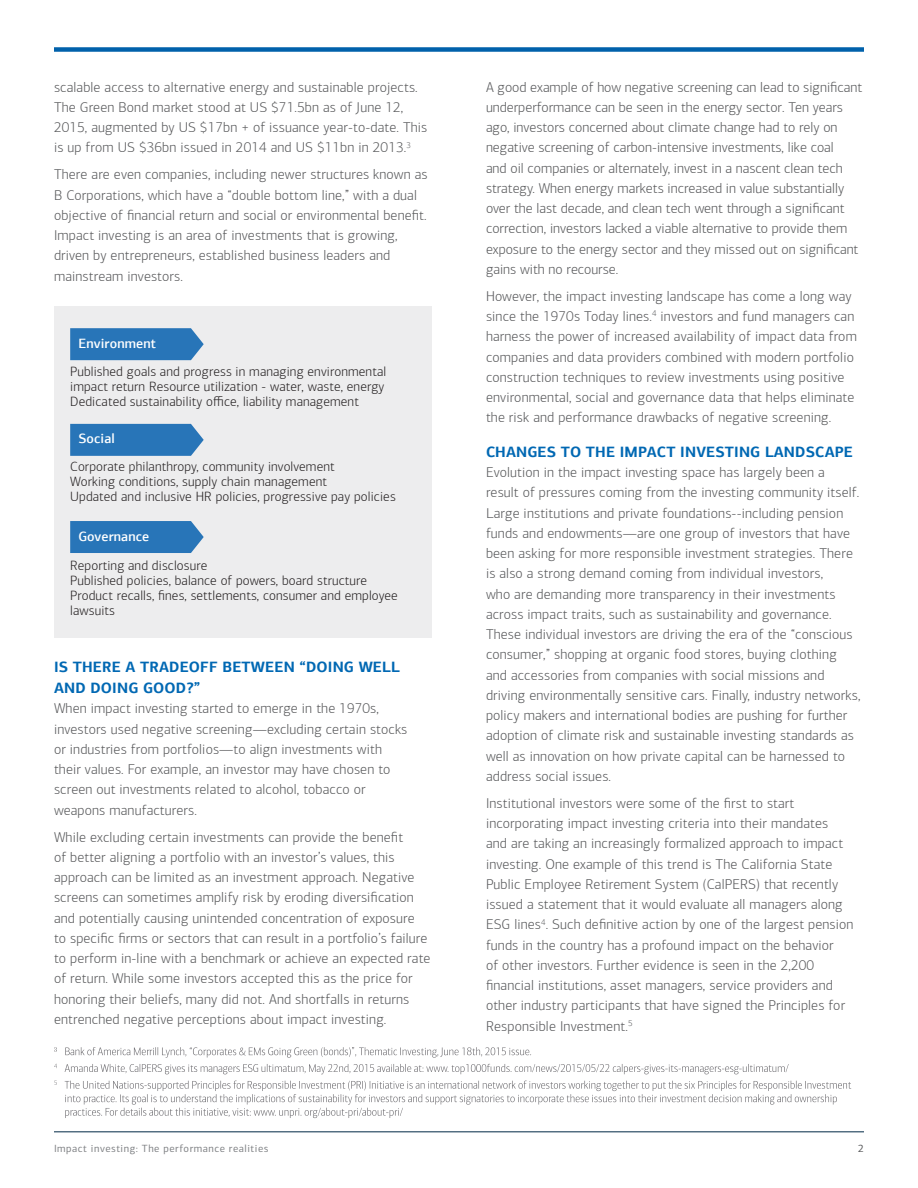
<style>
.page{position:relative;width:918px;height:1188px;background:#fff}
.page>*{position:absolute;margin:0;border:0;box-sizing:border-box;transform-origin:0 0}
.Body{font:700 15px/21px "Connections";letter-spacing:.01em;color:#0168b3}
.BODY_TEXT__6{font:300 14.25px/20.2px "Connections";letter-spacing:.01em;color:#57585a}
.Chart_Title{font:300 13.5px/15px "Connections";letter-spacing:.01em;color:#231f20}
.Chart_Title-2{font:500 13.5px "Connections";letter-spacing:.01em;color:#fff}
.t1{font:10.5px "Connections";letter-spacing:.05em;color:#808285}
.t2{font:10.5px "Connections";color:#57585a}
</style>
<div class="page">
<hr style="left:54px;top:1132px;width:810px;height:1px;background:#002945">
<div style="left:54px;top:47px;width:810px;height:5px;background:#0161ab"></div>
<div style="left:54px;top:306px;width:378px;height:331px;background:#ededee"></div>
<svg style="left:70px;top:328px;width:134px;height:32px;background:#337bbb"></svg>
<svg style="left:70px;top:424px;width:134px;height:32px;background:#327bba"></svg>
<div style="left:70px;top:521px;width:134px;height:32px;background:#2875b8"></div>
<svg style="left:54px;top:1080px;width:797px;height:38px"></svg>
<svg style="left:54px;top:1064px;width:735px;height:10px"></svg>
<svg style="left:54px;top:1047px;width:477px;height:11px"></svg>
<p class="BODY_TEXT__6" style="left:54px;top:77px;width:375px">scalable access to alternative energy and sustainable projects.<br>The Green Bond market stood at US $71.5bn as of June 12, 2015, augmented by US $17bn + of issuance year-to-date. This is up from US $36bn issued in 2014 and US $11bn in 2013.<sup>3</sup></p>
<p class="BODY_TEXT__6" style="left:54px;top:165px;width:375px">There are even companies, including newer structures known as B Corporations, which have a “double bottom line,” with a dual objective of financial return and social or environmental benefit.<br>Impact investing is an area of investments that is growing, driven by entrepreneurs, established business leaders and mainstream investors.</p>
<p class="Chart_Title-2" style="left:78px;top:335px;width:79px">Environment</p>
<p class="Chart_Title" style="left:70px;top:364px;width:318px">Published goals and progress in managing environmental impact return Resource utilization - water, waste, energy</p>
<p class="Chart_Title" style="left:70px;top:394px;width:290px">Dedicated sustainability office, liability management</p>
<p class="Chart_Title-2" style="left:78px;top:431px;width:38px">Social</p>
<p class="Chart_Title" style="left:70px;top:459px;width:266px">Corporate philanthropy, community involvement</p>
<p class="Chart_Title" style="left:70px;top:474px;width:258px">Working conditions, supply chain management</p>
<p class="Chart_Title" style="left:70px;top:489px;width:327px">Updated and inclusive HR policies, progressive pay policies</p>
<p class="Chart_Title-2" style="left:78px;top:528px;width:73px">Governance</p>
<p class="Chart_Title" style="left:70px;top:558px;width:139px">Reporting and disclosure</p>
<p class="Chart_Title" style="left:70px;top:573px;width:298px">Published policies, balance of powers, board structure</p>
<p class="Chart_Title" style="left:70px;top:588px;width:329px">Product recalls, fines, settlements, consumer and employee lawsuits</p>
<p class="Body" style="left:54px;top:656px;width:347px">IS THERE A TRADEOFF BETWEEN “DOING WELL<br>AND DOING GOOD?”</p>
<p class="BODY_TEXT__6" style="left:54px;top:699px;width:355px">When impact investing started to emerge in the 1970s, investors used negative screening—excluding certain stocks</p>
<p class="BODY_TEXT__6" style="left:54px;top:739px;width:330px">or industries from portfolios—to align investments with</p>
<p class="BODY_TEXT__6" style="left:54px;top:759px;width:338px">their values. For example, an investor may have chosen to screen out investments related to alcohol, tobacco or</p>
<p class="BODY_TEXT__6" style="left:54px;top:800px;width:144px">weapons manufacturers.</p>
<p class="BODY_TEXT__6" style="left:54px;top:827px;width:378px">While excluding certain investments can provide the benefit<br>of better aligning a portfolio with an investor’s values, this approach can be limited as an investment approach. Negative screens can sometimes amplify risk by eroding diversification and potentially causing unintended concentration of exposure<br>to specific firms or sectors that can result in a portfolio’s failure to perform in-line with a benchmark or achieve an expected rate of return. While some investors accepted this as the price for honoring their beliefs, many did not. And shortfalls in returns entrenched negative perceptions about impact investing.</p>
<p class="BODY_TEXT__6" style="left:486px;top:77px;width:378px">A good example of how negative screening can lead to significant underperformance can be seen in the energy sector. Ten years ago, investors concerned about climate change had to rely on negative screening of carbon-intensive investments, like coal<br>and oil companies or alternately, invest in a nascent clean tech strategy. When energy markets increased in value substantially over the last decade, and clean tech went through a significant correction, investors lacked a viable alternative to provide them exposure to the energy sector and they missed out on significant gains with no recourse.</p>
<p class="BODY_TEXT__6" style="left:486px;top:286px;width:372px">However, the impact investing landscape has come a long way since the 1970s Today lines.<sup>4</sup> investors and fund managers can harness the power of increased availability of impact data from companies and data providers combined with modern portfolio construction techniques to review investments using positive environmental, social and governance data that helps eliminate the risk and performance drawbacks of negative screening.</p>
<p class="Body" style="left:486px;top:441px;width:369px">CHANGES TO THE IMPACT INVESTING LANDSCAPE</p>
<p class="BODY_TEXT__6" style="left:486px;top:462px;width:376px">Evolution in the impact investing space has largely been a result of pressures coming from the investing community itself.<br>Large institutions and private foundations--including pension funds and endowments—are one group of investors that have been asking for more responsible investment strategies. There is also a strong demand coming from individual investors,<br>who are demanding more transparency in their investments across impact traits, such as sustainability and governance.<br>These individual investors are driving the era of the “conscious consumer,” shopping at organic food stores, buying clothing and accessories from companies with social missions and driving environmentally sensitive cars. Finally, industry networks, policy makers and international bodies are pushing for further adoption of climate risk and sustainable investing standards as well as innovation on how private capital can be harnessed to address social issues.</p>
<p class="BODY_TEXT__6" style="left:486px;top:793px;width:369px">Institutional investors were some of the first to start incorporating impact investing criteria into their mandates<br>and are taking an increasingly formalized approach to impact investing. One example of this trend is The California State Public Employee Retirement System (CalPERS) that recently issued a statement that it would evaluate all managers along ESG lines<sup>4</sup>. Such definitive action by one of the largest pension funds in the country has a profound impact on the behavior<br>of other investors. Further evidence is seen in the 2,200 financial institutions, asset managers, service providers and other industry participants that have signed the Principles for Responsible Investment.<sup>5</sup></p>
<p class="t1" style="left:54px;top:1142px;width:216px">Impact investing: The performance realities</p>
<p class="t2" style="left:858px;top:1142px;width:7px">2</p>
</div>
